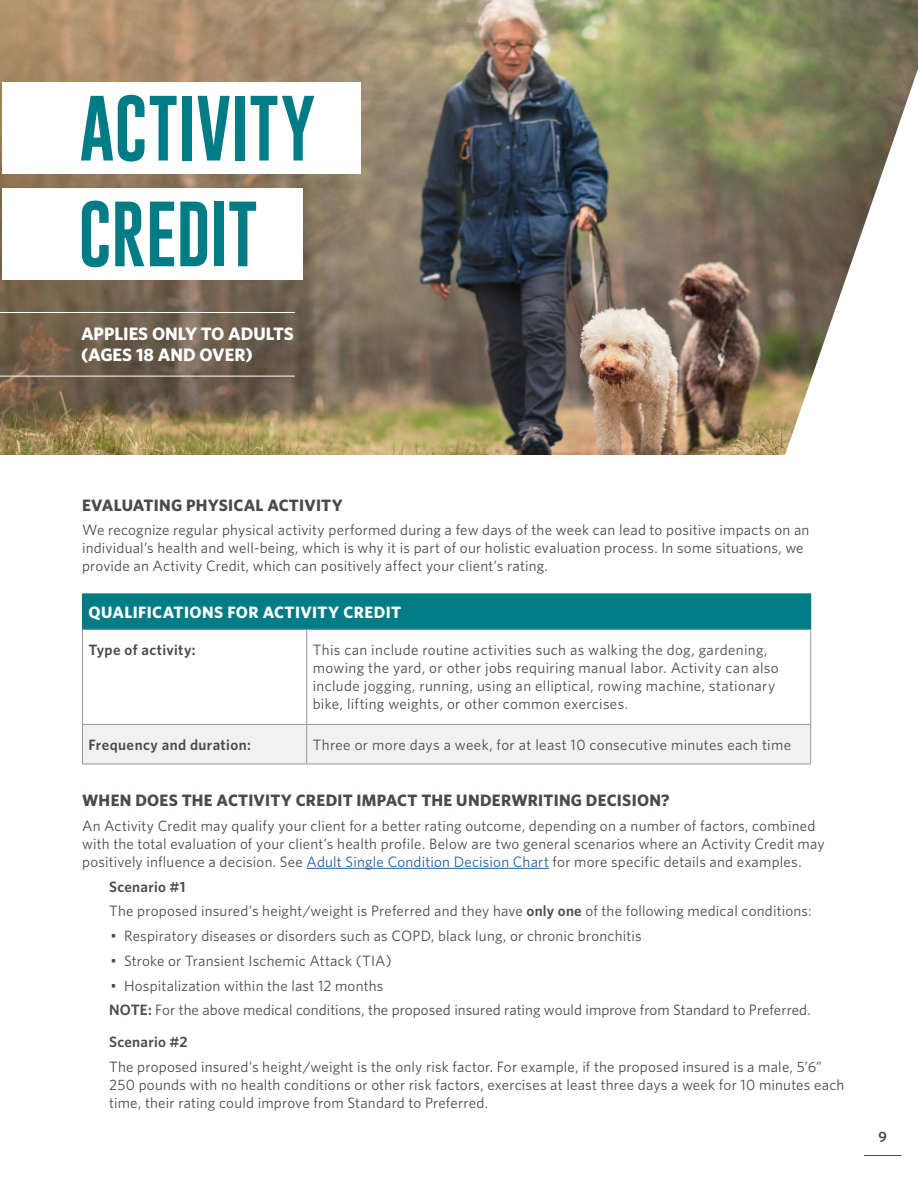
<style>
.page{position:relative;width:918px;height:1188px;background:#fff}
.page>*{position:absolute;margin:0;border:0;box-sizing:border-box;transform-origin:0 0}
.t1{font:67.5px/105.8px "Gobold";letter-spacing:-.005em;color:#007c86}
.t2{font:700 18px/21px "Whitney";color:#fff}
.t3{font:700 16.5px "Whitney";letter-spacing:.015em;color:#474b4f}
.t4{font:700 16.5px "Whitney";letter-spacing:.025em;color:#fff}
.t5{font:15px/18px "Whitney";letter-spacing:.015em;color:#474b4f}
.t6{font:600 15px "Whitney";letter-spacing:.025em;color:#474b4f}
.s1{color:#215e9e}
.s2{font-weight:600}
</style>
<div class="page">
<img style="left:0;top:0;width:918px;height:455px">
<div style="left:2px;top:82px;width:358px;height:92px;background:#fff"></div>
<div style="left:2px;top:188px;width:300px;height:92px;background:#fff"></div>
<hr style="left:307px;top:868px;width:242px;height:1px;background:#215e9e">
<div style="left:82px;top:594px;width:729px;height:35px;background:#007c86"></div>
<div style="left:83px;top:725px;width:727px;height:39px;background:#f1f1f2"></div>
<hr style="left:82px;top:629px;width:225px;height:1px;background:#939598">
<hr style="left:82px;top:630px;width:1px;height:94px;background:#939598">
<hr style="left:307px;top:629px;width:504px;height:1px;background:#939598">
<hr style="left:810px;top:630px;width:1px;height:94px;background:#939598">
<hr style="left:82px;top:724px;width:225px;height:1px;background:#939598">
<hr style="left:82px;top:725px;width:1px;height:39px;background:#939598">
<hr style="left:307px;top:724px;width:504px;height:1px;background:#939598">
<hr style="left:810px;top:725px;width:1px;height:39px;background:#939598">
<hr style="left:82px;top:764px;width:225px;height:1px;background:#939598">
<hr style="left:307px;top:764px;width:504px;height:1px;background:#939598">
<hr style="left:306px;top:630px;width:1px;height:94px;background:#939598">
<hr style="left:306px;top:725px;width:1px;height:39px;background:#939598">
<hr style="left:82px;top:593px;width:225px;height:1px;background:#007c86">
<hr style="left:307px;top:593px;width:504px;height:1px;background:#007c86">
<svg style="left:778px;top:69px;width:140px;height:386px"></svg>
<hr style="left:864px;top:1155px;width:37px;height:1px;background:#474b4f">
<hr style="left:0;top:312px;width:295px;height:1px;background:#fff">
<hr style="left:0;top:376px;width:295px;height:1px;background:#fff">
<h1 class="t1" style="left:78px;top:76px;width:239px">ACTIVITY<br>CREDIT</h1>
<p class="t2" style="left:81px;top:323px;width:214px">APPLIES ONLY TO ADULTS (AGES 18 AND OVER)</p>
<p class="t3" style="left:82px;top:494px;width:262px">EVALUATING PHYSICAL ACTIVITY</p>
<p class="t5" style="left:82px;top:521px;width:729px">We recognize regular physical activity performed during a few days of the week can lead to positive impacts on an individual’s health and well-being, which is why it is part of our holistic evaluation process. In some situations, we provide an Activity Credit, which can positively affect your client’s rating.</p>
<p class="t4" style="left:88px;top:601px;width:314px">QUALIFICATIONS FOR ACTIVITY CREDIT</p>
<p class="t6" style="left:88px;top:640px;width:109px">Type of activity:</p>
<p class="t5" style="left:313px;top:640px;width:468px">This can include routine activities such as walking the dog, gardening, mowing the yard, or other jobs requiring manual labor. Activity can also include jogging, running, using an elliptical, rowing machine, stationary bike, lifting weights, or other common exercises.</p>
<p class="t6" style="left:88px;top:735px;width:164px">Frequency and duration:</p>
<p class="t5" style="left:313px;top:735px;width:480px">Three or more days a week, for at least 10 consecutive minutes each time</p>
<p class="t3" style="left:82px;top:789px;width:589px">WHEN DOES THE ACTIVITY CREDIT IMPACT THE UNDERWRITING DECISION?</p>
<p class="t5" style="left:82px;top:816px;width:744px">An Activity Credit may qualify your client for a better rating outcome, depending on a number of factors, combined with the total evaluation of your client’s health profile. Below are two general scenarios where an Activity Credit may positively influence a decision. See <span class="s1">Adult Single Condition Decision Chart</span> for more specific details and examples.</p>
<p class="t5" style="left:109px;top:874px;width:704px;line-height:24.8px"><span class="s2">Scenario #1<br></span>The proposed insured’s height/weight is Preferred and they have <span class="s2">only one</span> of the following medical conditions:</p>
<p class="t5" style="left:111px;top:926px;width:533px">• Respiratory diseases or disorders such as COPD, black lung, or chronic bronchitis</p>
<p class="t5" style="left:111px;top:951px;width:283px">• Stroke or Transient Ischemic Attack (TIA)</p>
<p class="t5" style="left:109px;top:973px;width:703px;line-height:24.8px">• Hospitalization within the last 12 months<br><span class="s2">NOTE:</span> For the above medical conditions, the proposed insured rating would improve from Standard to Preferred.</p>
<p class="t6" style="left:109px;top:1032px;width:80px">Scenario #2</p>
<p class="t5" style="left:109px;top:1057px;width:737px">The proposed insured’s height/weight is the only risk factor. For example, if the proposed insured is a male, 5’6”<br>250 pounds with no health conditions or other risk factors, exercises at least three days a week for 10 minutes each time, their rating could improve from Standard to Preferred.</p>
<p class="t6" style="left:878px;top:1126px;width:10px">9</p>
</div>
